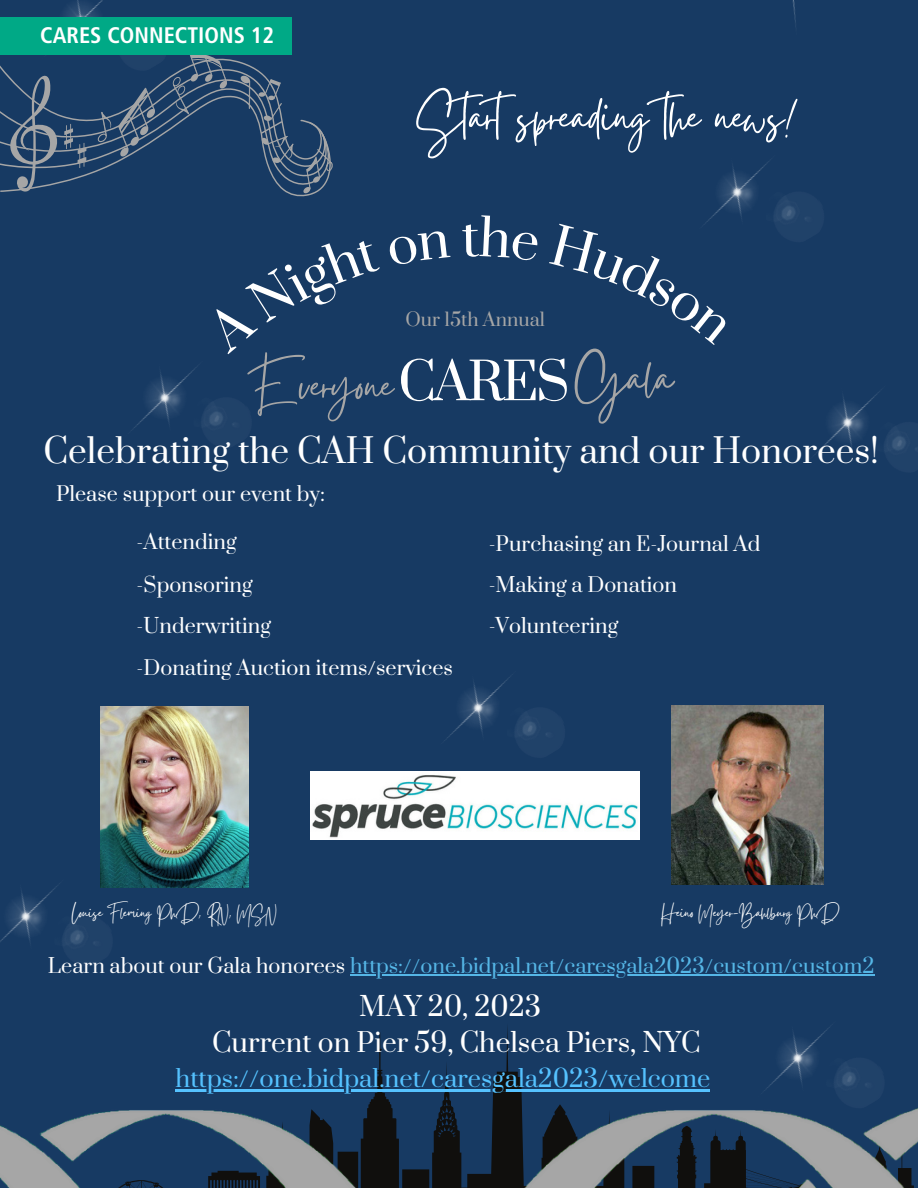
<style>
.page{position:relative;width:918px;height:1188px;background:#173a63}
.page>*{position:absolute;margin:0;border:0;box-sizing:border-box;transform-origin:0 0}
.t1{font:60.9px "Gistesy";color:#a6a6a6}
.t2{font:57.75px "Gistesy";color:#fff}
.t3{font:54.45px "Gistesy";color:#a6a6a6}
.t4{font:50.7px "Prata";letter-spacing:-.05em;color:#fff}
.t5{font:33.3px "Prata";color:#fff}
.t6{font:26.25px "Prata";color:#fff}
.t7{font:23.55px "Prata";color:#55c2ff}
.t8{font:22.5px "Frutiger LT 67 Bd Cn";color:#fff}
.t9{font:19.8px "Prata";color:#fff}
.t10{font:19.8px "Prata";color:#55b6e6}
.t11{font:18.9px "Gistesy";color:#fff}
.t12{font:17.85px "Prata";color:#a6a6a6}
.s1{color:#fff}
</style>
<div class="page">
<svg style="left:175px;top:1027px;width:535px;height:72px"></svg>
<img style="left:792px;top:0;width:4px;height:27px">
<img style="left:0;top:1099px;width:918px;height:89px">
<img style="left:131px;top:367px;width:109px;height:64px">
<svg style="left:0;top:54px;width:333px;height:143px"></svg>
<img style="left:706px;top:161px;width:106px;height:64px">
<img style="left:727px;top:1027px;width:167px;height:127px">
<img style="left:0;top:848px;width:101px;height:101px">
<img style="left:407px;top:677px;width:167px;height:95px">
<img style="left:816px;top:391px;width:102px;height:64px">
<img style="left:10px;top:0;width:168px;height:116px">
<hr style="left:176px;top:1089px;width:534px;height:2px;background:#55c2ff">
<img style="left:672px;top:706px;width:152px;height:178px">
<img style="left:101px;top:707px;width:147px;height:181px">
<img style="left:311px;top:772px;width:328px;height:67px">
<hr style="left:350px;top:974px;width:525px;height:2px;background:#55b6e6">
<div style="left:0;top:17px;width:292px;height:37px;background:#00a986"></div>
<p class="t8" style="left:40px;top:25px;width:235px">CARES CONNECTIONS 12</p>
<p class="t2" style="left:416px;top:76px;width:379px">Startspreading the news!</p>
<p class="t12" style="left:405px;top:308px;width:141px">Our 15th Annual</p>
<p class="t1" style="left:575px;top:335px;width:100px">Gala</p>
<p class="t5" style="left:44px;top:429px;width:837px">Celebrating the CAH Community and our Honorees!</p>
<p class="t9" style="left:56px;top:481px;width:270px">Please support our event by:</p>
<p class="t9" style="left:137px;top:530px;width:101px">-Attending</p>
<p class="t9" style="left:137px;top:572px;width:118px">-Sponsoring</p>
<p class="t9" style="left:137px;top:613px;width:136px">-Underwriting</p>
<p class="t9" style="left:137px;top:655px;width:318px">-Donating Auction items/services</p>
<p class="t3" style="left:250px;top:347px;width:145px">Everyone</p>
<p class="t4" style="left:398px;top:350px;width:173px">CARES</p>
<p class="t9" style="left:489px;top:531px;width:273px">-Purchasing an E-Journal Ad</p>
<p class="t9" style="left:489px;top:572px;width:190px">-Making a Donation</p>
<p class="t9" style="left:489px;top:613px;width:131px">-Volunteering</p>
<p class="t11" style="left:72px;top:899px;width:207px">Louise Fleming PhD, RN, MSN</p>
<p class="t11" style="left:662px;top:899px;width:179px">Heino Meyer-Bahlburg PhD</p>
<p class="t10" style="left:48px;top:954px;width:828px"><span class="s1">Learn about our Gala honorees</span> https://one.bidpal.net/caresgala2023/custom/custom2</p>
<p class="t6" style="left:359px;top:990px;width:183px">MAY 20, 2023</p>
<p class="t6" style="left:212px;top:1026px;width:490px">Current on Pier 59, Chelsea Piers, NYC</p>
<p class="t7" style="left:176px;top:1064px;width:536px">https://one.bidpal.net/caresgala2023/welcome</p>
</div>
